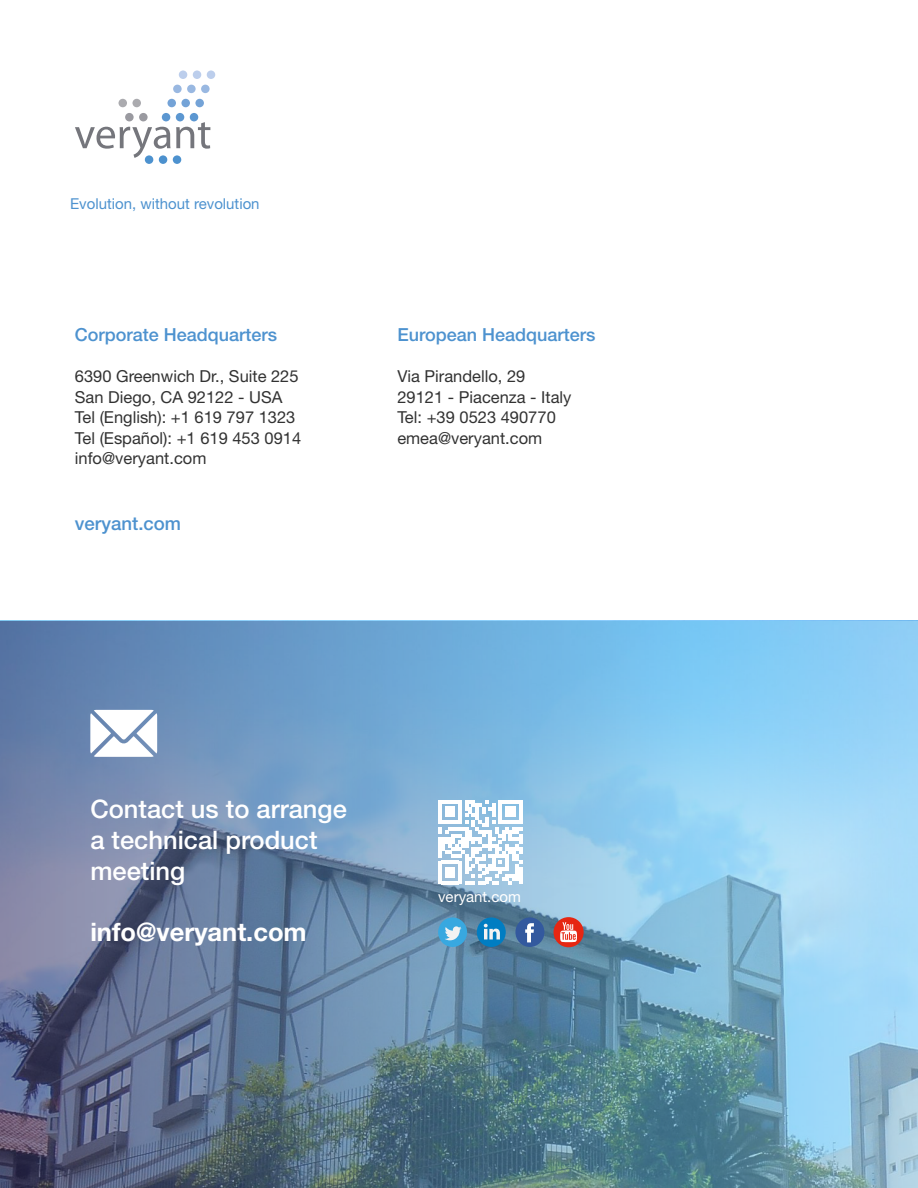
<style>
.page{position:relative;width:918px;height:1188px;background:#fff}
.page>*{position:absolute;margin:0;border:0;box-sizing:border-box;transform-origin:0 0}
.t1{font:500 25.5px/30.6px "Helvetica Neue LT Std";color:#fff}
.t2{font:700 25.5px "Helvetica Neue LT Std";color:#fff}
.t3{font:500 18.6px "Helvetica Neue LT Std";color:#4d92cf}
.t4{font:500 18px "Helvetica Neue LT Std";color:#4d92cf}
.t5{font:16.5px/20.5px "Helvetica Neue LT Std";color:#323232}
.t6{font:15px "Helvetica Neue LT Std";color:#4d92cf}
.t7{font:15px "Helvetica Neue LT Std";color:#fff}
</style>
<div class="page">
<img style="left:0;top:621px;width:918px;height:567px">
<div style="left:438px;top:917px;width:29px;height:30px;background:#38a8e0;border-radius:50%"></div>
<svg style="left:445px;top:926px;width:16px;height:14px"></svg>
<div style="left:477px;top:917px;width:29px;height:30px;background:#007dc2;border-radius:50%"></div>
<svg style="left:484px;top:924px;width:16px;height:15px"></svg>
<div style="left:515px;top:917px;width:29px;height:30px;background:#33599e;border-radius:50%"></div>
<svg style="left:525px;top:923px;width:9px;height:19px"></svg>
<svg style="left:554px;top:917px;width:30px;height:30px"></svg>
<svg style="left:75px;top:122px;width:135px;height:36px"></svg>
<div style="left:145px;top:155px;width:8px;height:9px;background:#4d92cf;border-radius:50%"></div>
<div style="left:119px;top:99px;width:8px;height:8px;background:#ababaf;border-radius:50%"></div>
<div style="left:125px;top:113px;width:9px;height:8px;background:#9a9aa0;border-radius:50%"></div>
<div style="left:159px;top:155px;width:8px;height:9px;background:#4c91ce;border-radius:50%"></div>
<div style="left:132px;top:99px;width:9px;height:8px;background:#ababaf;border-radius:50%"></div>
<div style="left:139px;top:113px;width:9px;height:8px;background:#9a9aa0;border-radius:50%"></div>
<div style="left:162px;top:113px;width:8px;height:8px;background:#5c97d1;border-radius:50%"></div>
<div style="left:167px;top:99px;width:9px;height:8px;background:#74a3d7;border-radius:50%"></div>
<div style="left:173px;top:85px;width:9px;height:8px;background:#99b8e1;border-radius:50%"></div>
<div style="left:179px;top:70px;width:8px;height:9px;background:#bcceec;border-radius:50%"></div>
<div style="left:176px;top:113px;width:8px;height:8px;background:#5c97d1;border-radius:50%"></div>
<div style="left:181px;top:99px;width:9px;height:8px;background:#74a3d7;border-radius:50%"></div>
<div style="left:187px;top:85px;width:9px;height:8px;background:#99b8e1;border-radius:50%"></div>
<div style="left:193px;top:70px;width:8px;height:9px;background:#bcceec;border-radius:50%"></div>
<div style="left:173px;top:155px;width:8px;height:9px;background:#4d92cf;border-radius:50%"></div>
<div style="left:190px;top:113px;width:8px;height:8px;background:#5c97d1;border-radius:50%"></div>
<div style="left:195px;top:99px;width:9px;height:8px;background:#74a3d7;border-radius:50%"></div>
<div style="left:201px;top:85px;width:9px;height:8px;background:#99b8e1;border-radius:50%"></div>
<div style="left:207px;top:70px;width:8px;height:9px;background:#bcceec;border-radius:50%"></div>
<svg style="left:90px;top:710px;width:67px;height:47px"></svg>
<svg style="left:438px;top:800px;width:84px;height:84px"></svg>
<p class="t6" style="left:70px;top:195px;width:191px">Evolution, without revolution</p>
<p class="t4" style="left:75px;top:324px;width:204px">Corporate Headquarters</p>
<p class="t5" style="left:75px;top:366px;width:228px">6390 Greenwich Dr., Suite 225<br>San Diego, CA 92122 - USA<br>Tel (English): +1 619 797 1323<br>Tel (Español): +1 619 453 0914 info@veryant.com</p>
<p class="t3" style="left:75px;top:512px;width:108px">veryant.com</p>
<p class="t4" style="left:397px;top:324px;width:200px">European Headquarters</p>
<p class="t5" style="left:397px;top:366px;width:176px">Via Pirandello, 29<br>29121 - Piacenza - Italy<br>Tel: +39 0523 490770 emea@veryant.com</p>
<h1 class="t1" style="left:90px;top:794px;width:258px">Contact us to arrange a technical product meeting</h1>
<h1 class="t2" style="left:90px;top:916px;width:218px">info@veryant.com</h1>
<p class="t7" style="left:438px;top:888px;width:84px">veryant.com</p>
</div>
